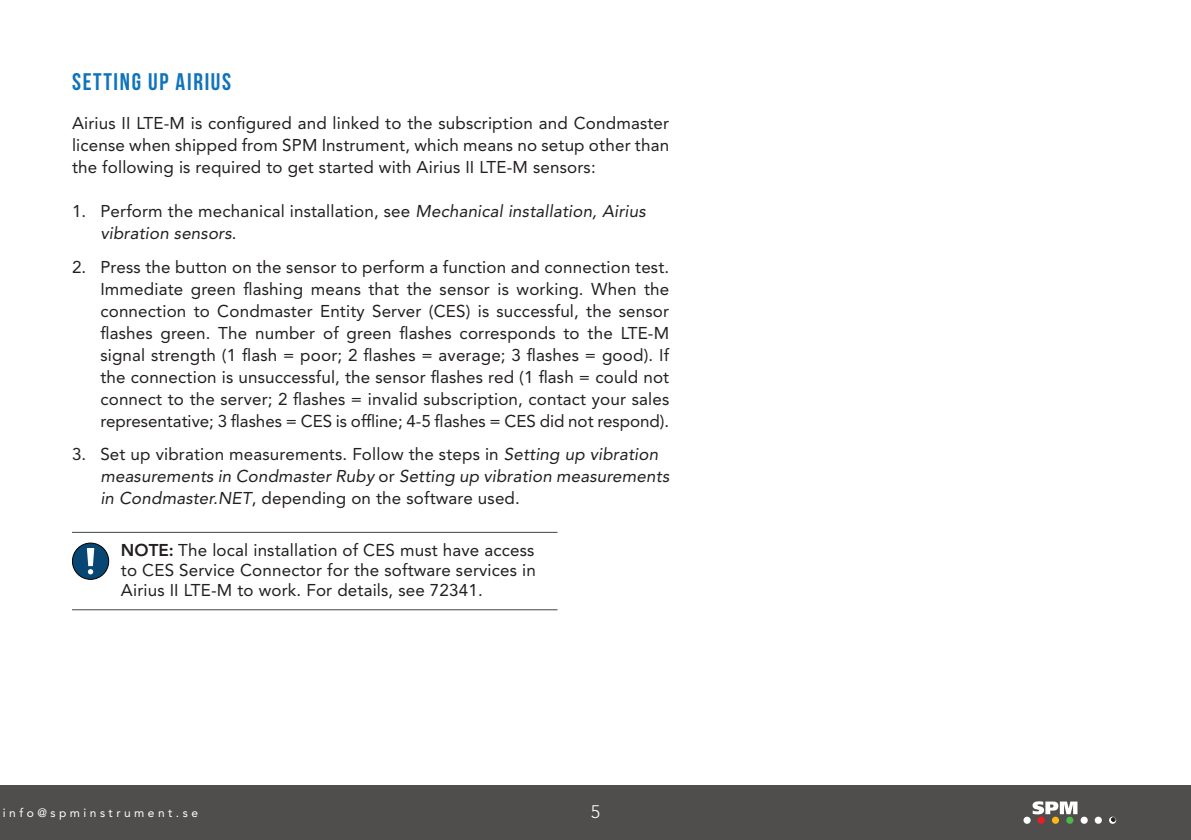
<style>
.page{position:relative;width:1191px;height:840px;background:#fff}
.page>*{position:absolute;margin:0;border:0;box-sizing:border-box;transform-origin:0 0}
.Normal__9_pkt{font:700 24px "Bebas Neue";letter-spacing:.07em;color:#1074bc}
.t1{font:300 18px "Avenir LT Std";color:#fff}
.Brödtext{font:17px/22px "Avenir LT Std";letter-spacing:.01em;color:#231f20;text-align:justify}
.t2{font:italic 17px/22px "Avenir LT Std";letter-spacing:.01em;color:#231f20}
.t3{font:12px "Avenir LT Std";letter-spacing:.29em;color:#fff}
.s1{font-style:normal}
.s2{font-weight:800}
</style>
<div class="page">
<div style="left:0;top:784px;width:1191px;height:55px;background:#504e4d"></div>
<svg style="left:1032px;top:801px;width:45px;height:13px"></svg>
<div style="left:1024px;top:816px;width:6px;height:7px;background:#fff;border-radius:50%"></div>
<div style="left:1094px;top:816px;width:7px;height:7px;background:#fff;border-radius:50%"></div>
<div style="left:1066px;top:816px;width:7px;height:7px;background:#4cb848;border-radius:50%"></div>
<div style="left:1052px;top:816px;width:7px;height:7px;background:#fcb814;border-radius:50%"></div>
<div style="left:1037px;top:816px;width:7px;height:7px;background:#ee1d23;border-radius:50%"></div>
<div style="left:1080px;top:816px;width:7px;height:7px;background:#fff;border-radius:50%"></div>
<svg style="left:1109px;top:816px;width:7px;height:7px"></svg>
<svg style="left:1111px;top:817px;width:4px;height:4px"></svg>
<div style="left:72px;top:542px;width:37px;height:37px;background:#084674;border-radius:50%"></div>
<div style="left:72px;top:542px;width:37px;height:37px;border:1px solid #000001;border-radius:50%"></div>
<svg style="left:87px;top:548px;width:7px;height:26px"></svg>
<hr style="left:72px;top:531px;width:485px;height:1px;background:#414445">
<hr style="left:72px;top:609px;width:485px;height:1px;background:#414445">
<p class="Normal__9_pkt" style="left:72px;top:69px;width:161px">SETTING UP AIRIUS</p>
<p class="Brödtext" style="left:72px;top:112px;width:598px">Airius II LTE-M is configured and linked to the subscription and Condmaster license when shipped from SPM Instrument, which means no setup other than the following is required to get started with Airius II LTE-M sensors:</p>
<p class="t2" style="left:100px;top:200px;width:547px;text-indent:-28px"><span class="s1">1. Perform the mechanical installation, see</span> Mechanical installation, Airius vibration sensors<span class="s1">.</span></p>
<p class="Brödtext" style="left:100px;top:256px;width:570px;text-indent:-28px">2. Press the button on the sensor to perform a function and connection test.<br>Immediate green flashing means that the sensor is working. When the connection to Condmaster Entity Server (CES) is successful, the sensor flashes green. The number of green flashes corresponds to the LTE-M signal strength (1 flash = poor; 2 flashes = average; 3 flashes = good). If the connection is unsuccessful, the sensor flashes red (1 flash = could not connect to the server; 2 flashes = invalid subscription, contact your sales representative; 3 flashes = CES is offline; 4-5 flashes = CES did not respond).</p>
<p class="t2" style="left:100px;top:443px;width:570px;text-indent:-28px"><span class="s1">3. Set up vibration measurements. Follow the steps in</span> Setting up vibration measurements in Condmaster Ruby <span class="s1">or</span> Setting up vibration measurements in Condmaster.NET<span class="s1">, depending on the software used.</span></p>
<p class="Brödtext" style="left:121px;top:538px;width:415px"><span class="s2">NOTE:</span> The local installation of CES must have access</p>
<p class="Brödtext" style="left:121px;top:559px;width:416px">to CES Service Connector for the software services in</p>
<p class="Brödtext" style="left:121px;top:579px;width:363px">Airius II LTE-M to work. For details, see 72341.</p>
<p class="t3" style="left:3px;top:805px;width:197px">info@spminstrument.se</p>
<p class="t1" style="left:591px;top:800px;width:11px">5</p>
</div>
